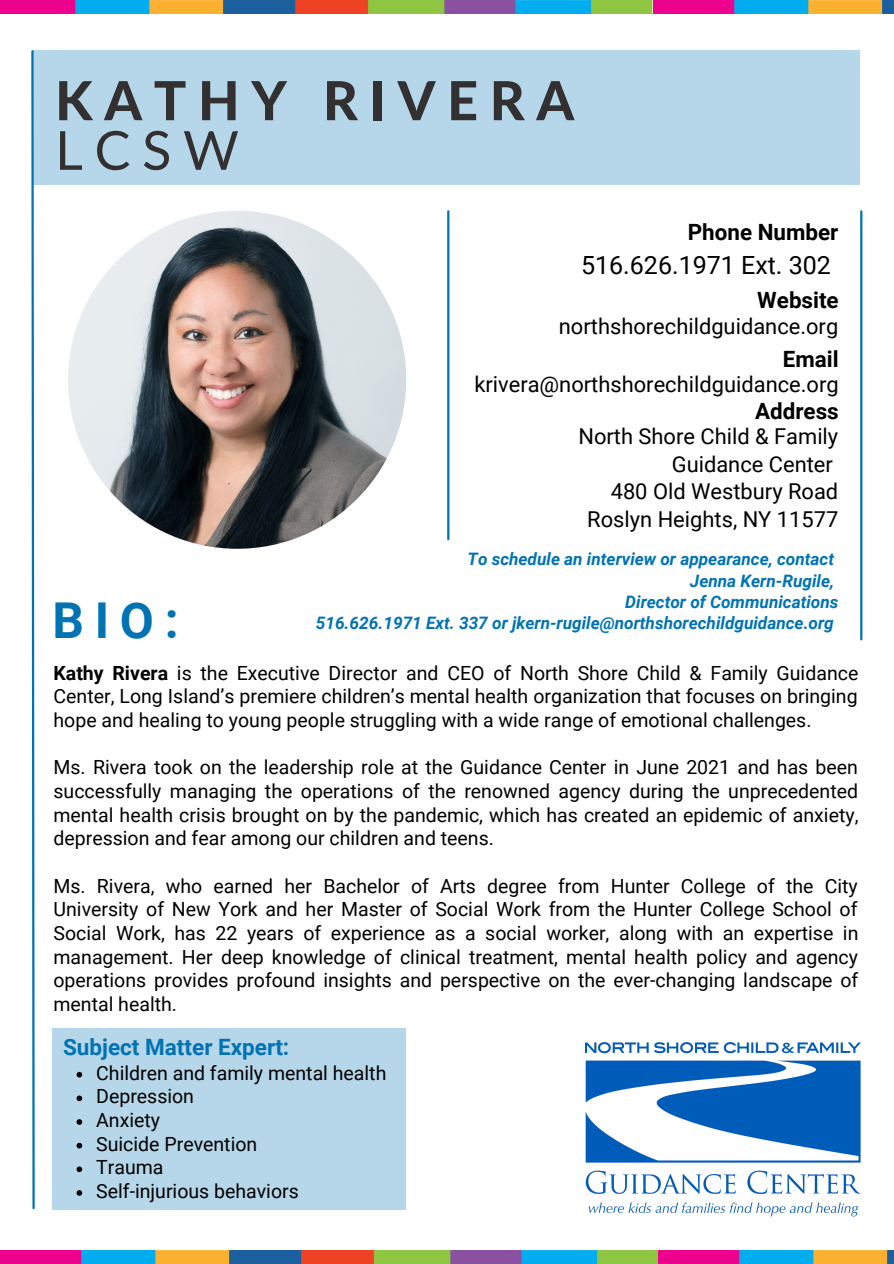
<style>
.page{position:relative;width:894px;height:1264px;background:#fff}
.page>*{position:absolute;margin:0;border:0;box-sizing:border-box;transform-origin:0 0}
.t1{font:800 53.85px "Lato";letter-spacing:.215em;color:#323030}
.t2{font:53.85px "Lato";color:#323030}
.t3{font:700 49.35px "Roboto";color:#0173b3}
.t4{font:25.05px "Roboto";color:#000}
.t5{font:700 22.5px "Roboto";color:#0173b3}
.t6{font:700 22.35px "Roboto";color:#000}
.t7{font:21.9px/27.5px "Roboto";color:#000;text-align:right}
.t8{font:19.5px/23.7px "Roboto";color:#000;text-align:justify}
.t9{font:italic 700 17.1px "Roboto";color:#0173b3}
.s1{font-weight:700}
</style>
<div class="page">
<img style="left:68px;top:211px;width:338px;height:337px;border-radius:50%">
<hr style="left:447px;top:211px;width:2px;height:328px;background:#0173b3">
<svg style="left:31px;top:50px;width:5px;height:1160px"></svg>
<div style="left:32px;top:50px;width:826px;height:134px;background:#b6d6e9"></div>
<hr style="left:859px;top:211px;width:3px;height:428px;background:#0173b3">
<div style="left:52px;top:1028px;width:354px;height:181px;background:#b6d6e9"></div>
<img style="left:585px;top:1042px;width:274px;height:175px">
<img style="left:0;top:0;width:893px;height:14px">
<img style="left:0;top:1250px;width:893px;height:13px">
<svg style="left:77px;top:1071px;width:5px;height:6px"></svg>
<svg style="left:77px;top:1095px;width:5px;height:6px"></svg>
<svg style="left:77px;top:1119px;width:5px;height:5px"></svg>
<svg style="left:77px;top:1142px;width:5px;height:6px"></svg>
<svg style="left:77px;top:1166px;width:5px;height:6px"></svg>
<svg style="left:77px;top:1190px;width:5px;height:5px"></svg>
<p class="t1" style="left:55px;top:67px;width:520px">KATHY RIVERA</p>
<p class="t2" style="left:55px;top:117px;width:185px">LCSW</p>
<p class="t6" style="left:687px;top:219px;width:152px">Phone Number</p>
<p class="t4" style="left:581px;top:250px;width:251px">516.626.1971 Ext. 302</p>
<p class="t6" style="left:757px;top:287px;width:83px">Website</p>
<p class="t7" style="left:558px;top:313px;width:281px">northshorechildguidance.org</p>
<p class="t3" style="left:52px;top:592px;width:128px">BIO:</p>
<p class="t6" style="left:782px;top:346px;width:57px">Email</p>
<p class="t7" style="left:474px;top:371px;width:366px">krivera@northshorechildguidance.org</p>
<p class="t6" style="left:754px;top:398px;width:85px">Address</p>
<p class="t7" style="left:578px;top:423px;width:261px">North Shore Child &amp; Family<br>Guidance Center</p>
<p class="t7" style="left:610px;top:478px;width:229px">480 Old Westbury Road</p>
<p class="t7" style="left:587px;top:505px;width:252px">Roslyn Heights, NY 11577</p>
<p class="t9" style="left:467px;top:549px;width:368px">To schedule an interview or appearance, contact</p>
<p class="t9" style="left:689px;top:570px;width:146px">Jenna Kern-Rugile,</p>
<p class="t9" style="left:625px;top:592px;width:214px">Director of Communications</p>
<p class="t9" style="left:315px;top:613px;width:519px">516.626.1971 Ext. 337 or jkern-rugile@northshorechildguidance.org</p>
<p class="t8" style="left:53px;top:661px;width:806px"><span class="s1">Kathy Rivera</span> is the Executive Director and CEO of North Shore Child &amp; Family Guidance Center, Long Island’s premiere children’s mental health organization that focuses on bringing hope and healing to young people struggling with a wide range of emotional challenges.</p>
<p class="t8" style="left:53px;top:755px;width:806px">Ms. Rivera took on the leadership role at the Guidance Center in June 2021 and has been successfully managing the operations of the renowned agency during the unprecedented mental health crisis brought on by the pandemic, which has created an epidemic of anxiety, depression and fear among our children and teens.</p>
<p class="t8" style="left:53px;top:874px;width:806px">Ms. Rivera, who earned her Bachelor of Arts degree from Hunter College of the City University of New York and her Master of Social Work from the Hunter College School of Social Work, has 22 years of experience as a social worker, along with an expertise in management. Her deep knowledge of clinical treatment, mental health policy and agency operations provides profound insights and perspective on the ever-changing landscape of mental health.</p>
<p class="t5" style="left:63px;top:1034px;width:228px">Subject Matter Expert:</p>
<p class="t8" style="left:96px;top:1061px;width:291px">Children and family mental health</p>
<p class="t8" style="left:96px;top:1084px;width:99px">Depression</p>
<p class="t8" style="left:96px;top:1108px;width:65px">Anxiety</p>
<p class="t8" style="left:96px;top:1132px;width:162px">Suicide Prevention</p>
<p class="t8" style="left:96px;top:1155px;width:69px">Trauma</p>
<p class="t8" style="left:96px;top:1179px;width:204px">Self-injurious behaviors</p>
</div>
